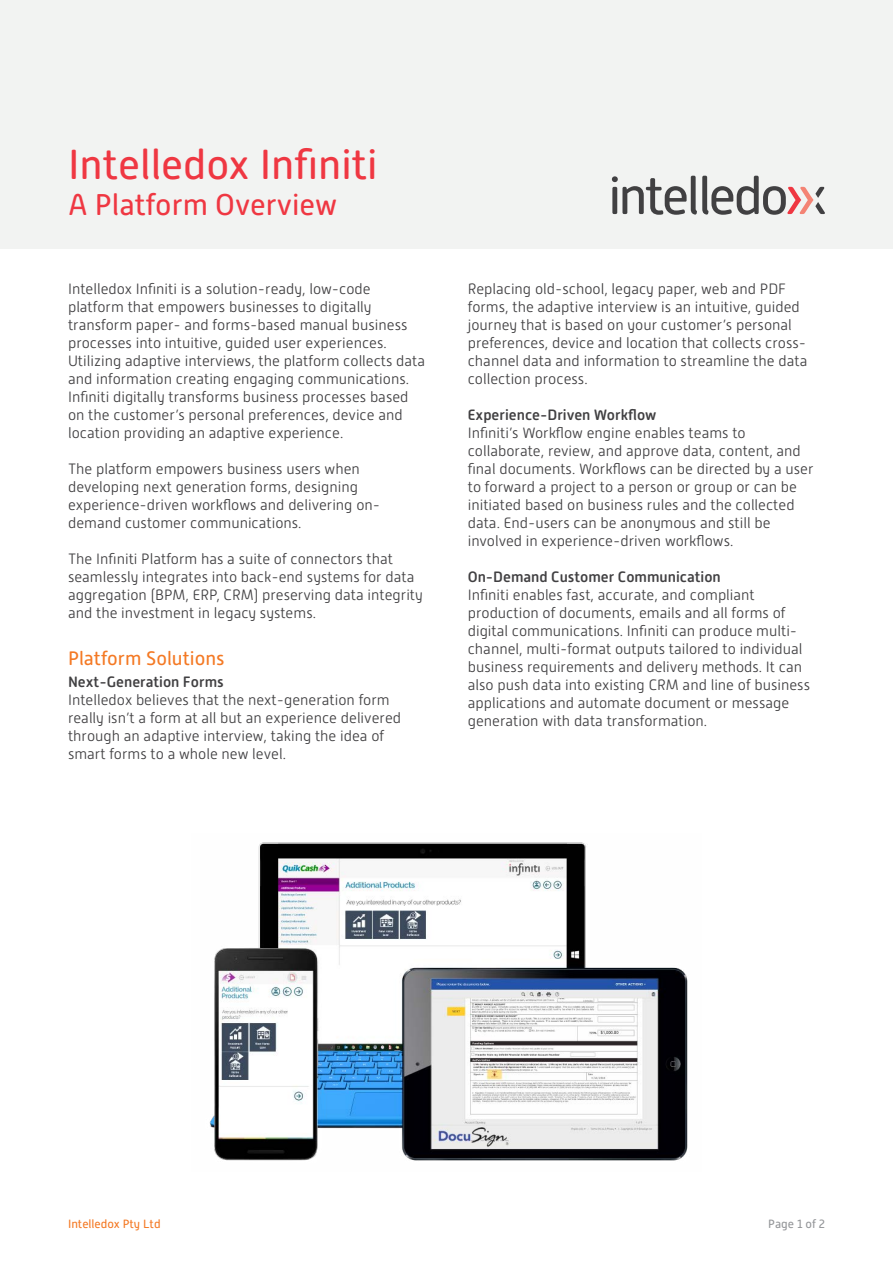
<style>
.page{position:relative;width:893px;height:1263px;background:#fff}
.page>*{position:absolute;margin:0;border:0;box-sizing:border-box;transform-origin:0 0}
.t1{font:42px "Alwyn New Rounded";color:#ef3742}
.t2{font:30px "Alwyn New Rounded";color:#ef3742}
.t3{font:19.5px "Alwyn New Rounded";color:#f47924}
.t4{font:300 15px/18px "Alwyn New Rounded";color:#414042}
.t5{font:500 15px "Alwyn New Rounded";color:#414042}
.t6{font:12px "Alwyn New Rounded";color:#f47924}
.t7{font:12px "Alwyn New Rounded";color:#939598}
</style>
<div class="page">
<div style="left:0;top:0;width:893px;height:249px;background:#f2f3f2"></div>
<svg style="left:612px;top:176px;width:213px;height:39px"></svg>
<img style="left:209px;top:842px;width:479px;height:319px">
<h1 class="t1" style="left:68px;top:141px;width:311px">Intelledox Infiniti</h1>
<h2 class="t2" style="left:68px;top:188px;width:271px">A Platform Overview</h2>
<p class="t4" style="left:68px;top:280px;width:359px">Intelledox Infiniti is a solution-ready, low-code platform that empowers businesses to digitally transform paper- and forms-based manual business processes into intuitive, guided user experiences.<br>Utilizing adaptive interviews, the platform collects data and information creating engaging communications.<br>Infiniti digitally transforms business processes based on the customer’s personal preferences, device and location providing an adaptive experience.</p>
<p class="t4" style="left:68px;top:460px;width:314px">The platform empowers business users when developing next generation forms, designing experience-driven workflows and delivering on&shy;demand customer communications.</p>
<p class="t4" style="left:68px;top:550px;width:356px">The Infiniti Platform has a suite of connectors that seamlessly integrates into back-end systems for data aggregation (BPM, ERP, CRM) preserving data integrity and the investment in legacy systems.</p>
<h3 class="t3" style="left:68px;top:647px;width:158px">Platform Solutions</h3>
<p class="t5" style="left:68px;top:673px;width:157px">Next-Generation Forms</p>
<p class="t4" style="left:68px;top:691px;width:335px">Intelledox believes that the next-generation form really isn’t a form at all but an experience delivered through an adaptive interview, taking the idea of smart forms to a whole new level.</p>
<p class="t4" style="left:468px;top:280px;width:341px">Replacing old-school, legacy paper, web and PDF forms, the adaptive interview is an intuitive, guided journey that is based on your customer’s personal preferences, device and location that collects cross&shy;channel data and information to streamline the data collection process.</p>
<p class="t5" style="left:468px;top:406px;width:190px">Experience-Driven Workflow</p>
<p class="t4" style="left:468px;top:424px;width:347px">Infiniti’s Workflow engine enables teams to collaborate, review, and approve data, content, and final documents. Workflows can be directed by a user to forward a project to a person or group or can be initiated based on business rules and the collected data. End-users can be anonymous and still be involved in experience-driven workflows.</p>
<p class="t5" style="left:468px;top:568px;width:255px">On-Demand Customer Communication</p>
<p class="t4" style="left:468px;top:586px;width:344px">Infiniti enables fast, accurate, and compliant production of documents, emails and all forms of digital communications. Infiniti can produce multi&shy;channel, multi-format outputs tailored to individual business requirements and delivery methods. It can also push data into existing CRM and line of business applications and automate document or message generation with data transformation.</p>
<p class="t6" style="left:68px;top:1217px;width:94px">Intelledox Pty Ltd</p>
<p class="t7" style="left:768px;top:1217px;width:58px">Page 1 of 2</p>
</div>
